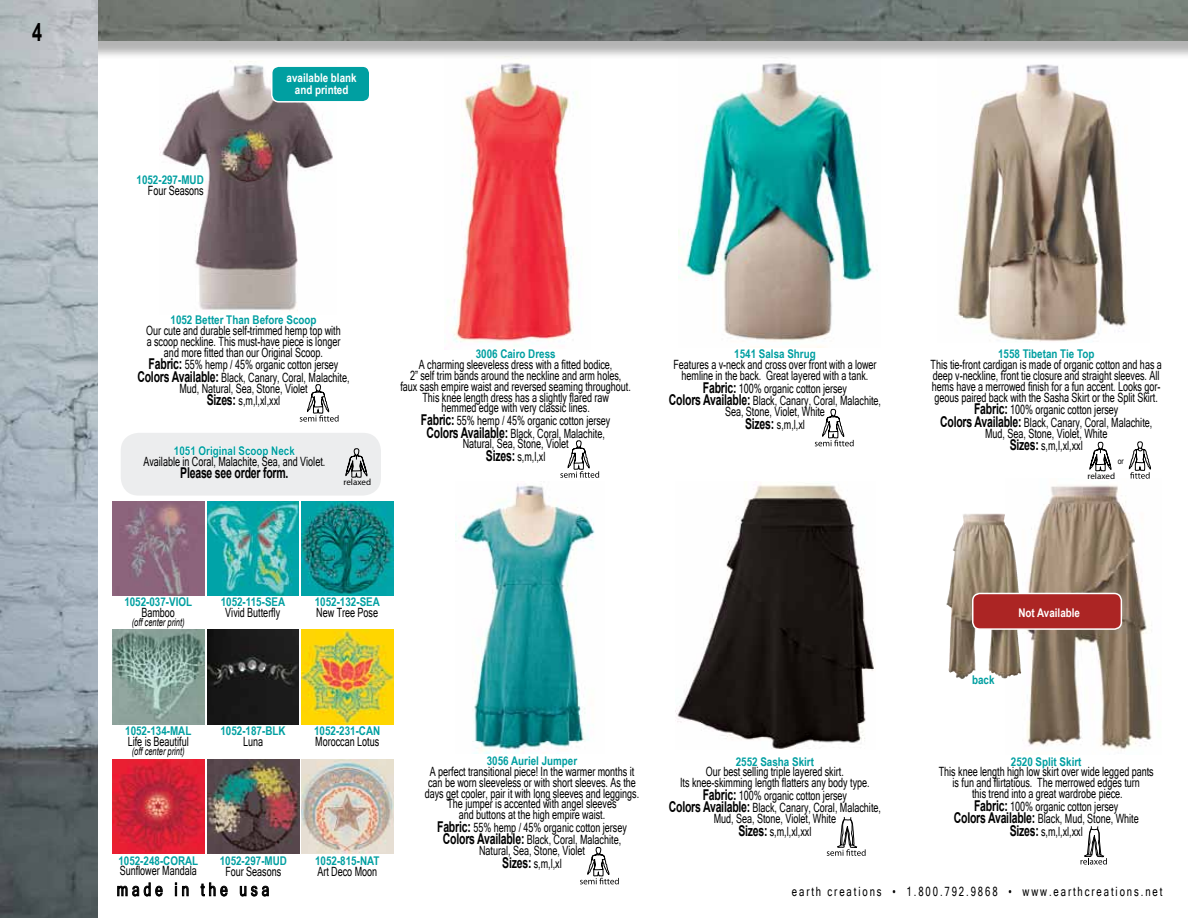
<style>
.page{position:relative;width:1188px;height:918px;background:#fff}
.page>*{position:absolute;margin:0;border:0;box-sizing:border-box;transform-origin:0 0}
.t1{font:700 25.5px "Arial";color:#000;scale:.7 1}
.t2{font:18.15px "Microsoft Sans Serif";letter-spacing:.3em;color:#000;scale:.75 1}
.t3{font:700 14.85px "Arial";letter-spacing:-.02em;color:#000;scale:.7 1}
.t4{font:12.75px/10.8px "Microsoft Sans Serif";color:#000;text-align:center;scale:.7 1}
.t5{font:12.75px "Microsoft Sans Serif";letter-spacing:.2em;color:#000;scale:.75 1}
.t6{font:700 12px "Arial Narrow";color:#009fa1}
.t7{font:700 12px/12px "Arial Narrow";color:#fff;text-align:center}
.t8{font:italic 10.65px "Arial";color:#000;scale:.7 1}
.t9{font:9px "Myriad Pro";color:#000}
.t10{font:8.4px "Arial Narrow";color:#000}
.s1{font-family:"Arial";font-weight:700;font-size:14.85px}
</style>
<div class="page">
<img style="left:679px;top:63px;width:195px;height:284px">
<img style="left:160px;top:60px;width:173px;height:251px">
<img style="left:453px;top:63px;width:121px;height:283px">
<img style="left:957px;top:64px;width:170px;height:278px">
<div style="left:121px;top:433px;width:260px;height:63px;background:#e6e7e8;border-radius:18px"></div>
<div style="left:11px;top:0;width:1177px;height:60px;background:#000;opacity:.3"></div>
<img style="left:98px;top:0;width:1090px;height:41px">
<img style="left:0;top:0;width:98px;height:918px">
<svg style="left:117px;top:882px;width:46px;height:15px"></svg>
<svg style="left:175px;top:882px;width:14px;height:15px"></svg>
<svg style="left:200px;top:882px;width:28px;height:15px"></svg>
<svg style="left:240px;top:885px;width:29px;height:12px"></svg>
<svg style="left:125px;top:724px;width:67px;height:1px"></svg>
<svg style="left:220px;top:853px;width:67px;height:1px"></svg>
<img style="left:113px;top:501px;width:91px;height:94px">
<img style="left:112px;top:630px;width:92px;height:94px">
<img style="left:301px;top:630px;width:92px;height:94px">
<img style="left:207px;top:501px;width:92px;height:94px">
<img style="left:207px;top:630px;width:92px;height:94px">
<img style="left:112px;top:759px;width:92px;height:94px">
<img style="left:301px;top:501px;width:92px;height:94px">
<img style="left:207px;top:759px;width:92px;height:94px">
<img style="left:301px;top:759px;width:92px;height:94px">
<img style="left:675px;top:485px;width:199px;height:264px">
<img style="left:456px;top:484px;width:139px;height:270px">
<img style="left:1006px;top:485px;width:146px;height:266px">
<img style="left:946px;top:514px;width:22px;height:165px">
<div style="left:272px;top:66px;width:98px;height:36px;background:#009fa1;border-radius:7px"></div>
<div style="left:271px;top:65px;width:100px;height:38px;border:2px solid #fff;border-radius:7px"></div>
<svg style="left:300px;top:384px;width:39px;height:38px"></svg>
<svg style="left:1090px;top:442px;width:21px;height:30px"></svg>
<svg style="left:1128px;top:441px;width:23px;height:38px"></svg>
<svg style="left:1081px;top:826px;width:26px;height:39px"></svg>
<svg style="left:827px;top:817px;width:39px;height:39px"></svg>
<svg style="left:580px;top:847px;width:39px;height:37px"></svg>
<svg style="left:815px;top:409px;width:39px;height:37px"></svg>
<svg style="left:560px;top:440px;width:39px;height:38px"></svg>
<svg style="left:160px;top:170px;width:44px;height:15px"></svg>
<svg style="left:346px;top:448px;width:21px;height:30px"></svg>
<svg style="left:174px;top:446px;width:121px;height:12px"></svg>
<div style="left:973px;top:593px;width:148px;height:36px;background:#ac2524;border-radius:7px"></div>
<div style="left:972px;top:593px;width:150px;height:37px;border:2px solid #fff;border-radius:7px"></div>
<h1 class="t1" style="left:32px;top:16px;width:16px">4</h1>
<p class="t6" style="left:137px;top:171px;width:69px">1052-297-MUD</p>
<p class="t4" style="left:148px;top:185px;width:81px">Four Seasons</p>
<p class="t7" style="left:287px;top:72px;width:72px">available blank and printed</p>
<p class="t6" style="left:171px;top:311px;width:148px">1052 Better Than Before Scoop</p>
<p class="t4" style="left:146px;top:325px;width:279px">Our cute and durable self-trimmed hemp top with a scoop neckline. This must-have piece is longer and more fitted than our Original Scoop.</p>
<p class="t4" style="left:137px;top:359px;width:305px;line-height:12.6px"><span class="s1">Fabric:</span> 55% hemp / 45% organic cotton jersey<br><span class="s1">Colors Available:</span> Black, Canary, Coral, Malachite,</p>
<p class="t4" style="left:179px;top:382px;width:185px;line-height:12.6px">Mud, Natural, Sea, Stone, Violet<br><span class="s1">Sizes:</span> s,m,l,xl,xxl</p>
<p class="t6" style="left:174px;top:442px;width:122px">1051 Original Scoop Neck</p>
<p class="t4" style="left:143px;top:456px;width:261px">Available in Coral, Malachite, Sea, and Violet.</p>
<p class="t3" style="left:180px;top:463px;width:156px">Please see order form.</p>
<p class="t9" style="left:343px;top:476px;width:29px">relaxed</p>
<p class="t6" style="left:476px;top:345px;width:81px">3006 Cairo Dress</p>
<p class="t4" style="left:400px;top:359px;width:331px">A charming sleeveless dress with a fitted bodice,<br>2” self trim bands around the neckline and arm holes, faux sash empire waist and reversed seaming throughout.<br>This knee length dress has a slightly flared raw<br>hemmed edge with very classic lines.</p>
<p class="t4" style="left:421px;top:414px;width:272px;line-height:12.6px"><span class="s1">Fabric:</span> 55% hemp / 45% organic cotton jersey<br><span class="s1">Colors Available:</span> Black, Coral, Malachite,</p>
<p class="t4" style="left:463px;top:438px;width:153px;line-height:12.6px">Natural, Sea, Stone, Violet<br><span class="s1">Sizes:</span> s,m,l,xl</p>
<p class="t6" style="left:734px;top:345px;width:83px">1541 Salsa Shrug</p>
<p class="t4" style="left:673px;top:359px;width:292px">Features a v-neck and cross over front with a lower hemline in the back. Great layered with a tank.</p>
<p class="t4" style="left:669px;top:382px;width:305px;line-height:12.6px"><span class="s1">Fabric:</span> 100% organic cotton jersey<br><span class="s1">Colors Available:</span> Black, Canary, Coral, Malachite,</p>
<p class="t4" style="left:725px;top:405px;width:144px;line-height:12.6px">Sea, Stone, Violet, White<br><span class="s1">Sizes:</span> s,m,l,xl</p>
<p class="t6" style="left:124px;top:593px;width:69px">1052-037-VIOL</p>
<p class="t4" style="left:141px;top:607px;width:49px">Bamboo</p>
<p class="t8" style="left:132px;top:616px;width:77px">(off center print)</p>
<p class="t6" style="left:221px;top:593px;width:66px">1052-115-SEA</p>
<p class="t4" style="left:225px;top:607px;width:80px">Vivid Butterfly</p>
<p class="t6" style="left:315px;top:593px;width:67px">1052-132-SEA</p>
<p class="t4" style="left:316px;top:607px;width:90px">New Tree Pose</p>
<p class="t6" style="left:125px;top:722px;width:68px">1052-134-MAL</p>
<p class="t4" style="left:128px;top:736px;width:89px">Life is Beautiful</p>
<p class="t8" style="left:132px;top:744px;width:77px">(off center print)</p>
<p class="t6" style="left:221px;top:722px;width:67px">1052-187-BLK</p>
<p class="t4" style="left:243px;top:736px;width:30px">Luna</p>
<p class="t6" style="left:314px;top:722px;width:68px">1052-231-CAN</p>
<p class="t4" style="left:315px;top:736px;width:93px">Moroccan Lotus</p>
<p class="t6" style="left:118px;top:851px;width:81px">1052-248-CORAL</p>
<p class="t4" style="left:120px;top:865px;width:111px">Sunflower Mandala</p>
<p class="t6" style="left:220px;top:851px;width:69px">1052-297-MUD</p>
<p class="t4" style="left:225px;top:866px;width:81px">Four Seasons</p>
<p class="t6" style="left:315px;top:851px;width:66px">1052-815-NAT</p>
<p class="t4" style="left:317px;top:866px;width:87px">Art Deco Moon</p>
<p class="t6" style="left:487px;top:752px;width:92px">3056 Auriel Jumper</p>
<p class="t4" style="left:425px;top:766px;width:308px">A perfect transitional piece! In the warmer months it can be worn sleeveless or with short sleeves. As the days get cooler, pair it with long sleeves and leggings.<br>The jumper is accented with angel sleeves<br>and buttons at the high empire waist.</p>
<p class="t4" style="left:437px;top:821px;width:273px;line-height:12.6px"><span class="s1">Fabric:</span> 55% hemp / 45% organic cotton jersey<br><span class="s1">Colors Available:</span> Black, Coral, Malachite,</p>
<p class="t4" style="left:479px;top:844px;width:153px;line-height:12.6px">Natural, Sea, Stone, Violet<br><span class="s1">Sizes:</span> s,m,l,xl</p>
<p class="t6" style="left:736px;top:752px;width:80px">2552 Sasha Skirt</p>
<p class="t4" style="left:680px;top:766px;width:272px">Our best selling triple layered skirt.<br>Its knee-skimming length flatters any body type.</p>
<p class="t4" style="left:669px;top:789px;width:305px;line-height:12.6px"><span class="s1">Fabric:</span> 100% organic cotton jersey<br><span class="s1">Colors Available:</span> Black, Canary, Coral, Malachite,</p>
<p class="t4" style="left:714px;top:812px;width:176px;line-height:12.6px">Mud, Sea, Stone, Violet, White<br><span class="s1">Sizes:</span> s,m,l,xl,xxl</p>
<p class="t6" style="left:998px;top:345px;width:98px">1558 Tibetan Tie Top</p>
<p class="t4" style="left:931px;top:359px;width:332px;text-align:left">This tie-front cardigan is made of organic cotton and has a deep v-neckline, front tie closure and straight sleeves. All hems have a merrowed finish for a fun accent. Looks gor&shy;geous paired back with the Sasha Skirt or the Split Skirt.</p>
<p class="t4" style="left:940px;top:403px;width:305px;line-height:12.6px"><span class="s1">Fabric:</span> 100% organic cotton jersey<br><span class="s1">Colors Available:</span> Black, Canary, Coral, Malachite,</p>
<p class="t4" style="left:985px;top:427px;width:176px;line-height:12.6px">Mud, Sea, Stone, Violet, White<br><span class="s1">Sizes:</span> s,m,l,xl,xxl</p>
<p class="t10" style="left:1118px;top:454px;width:8px">or</p>
<p class="t9" style="left:1087px;top:470px;width:29px">relaxed</p>
<p class="t6" style="left:972px;top:671px;width:24px">back</p>
<p class="t7" style="left:1018px;top:606px;width:63px">Not Available</p>
<p class="t6" style="left:1011px;top:752px;width:72px">2520 Split Skirt</p>
<p class="t4" style="left:939px;top:766px;width:309px">This knee length high low skirt over wide legged pants is fun and flirtatious. The merrowed edges turn<br>this trend into a great wardrobe piece.</p>
<p class="t4" style="left:954px;top:800px;width:266px;line-height:12.6px"><span class="s1">Fabric:</span> 100% organic cotton jersey<br><span class="s1">Colors Available:</span> Black, Mud, Stone, White<br><span class="s1">Sizes:</span> s,m,l,xl,xxl</p>
<h2 class="t2" style="left:117px;top:879px;width:205px">made in the usa</h2>
<p class="t5" style="left:792px;top:884px;width:496px">earth creations • 1.800.792.9868 • www.earthcreations.net</p>
</div>
